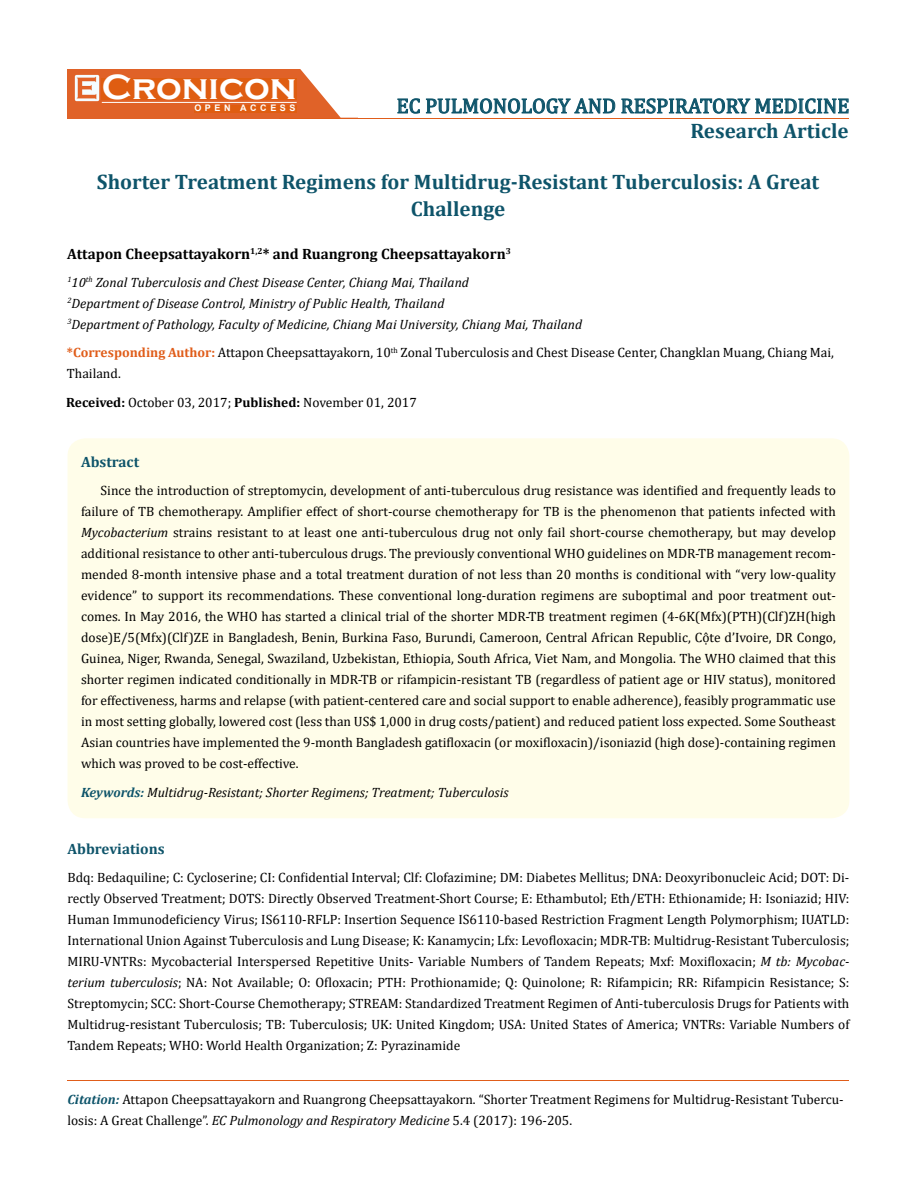
<style>
.page{position:relative;width:917px;height:1190px;background:#fff}
.page>*{position:absolute;margin:0;border:0;box-sizing:border-box;transform-origin:0 0}
.t1{font:700 36px "Copperplate Gothic";color:#fff}
.t2{font:700 21px/27px "Cambria";color:#0e546a;text-align:center}
.t3{font:21px "Cambria";color:#0e546a}
.t4{font:700 15px "Cambria";color:#000}
.t5{font:700 15px "Cambria";color:#0e546a}
.t6{font:13.5px/21px "Cambria";color:#000}
.t7{font:italic 13.5px/21px "Cambria";color:#000}
.t8{font:700 9px "Arial";letter-spacing:.4em;color:#fff}
.s1{font-weight:700;color:#e05d1a}
.s2{font-weight:700}
.s3{font-style:italic}
.s4{font-weight:700;color:#0e546a}
.s5{font-weight:700;font-style:italic;color:#0e546a}
</style>
<div class="page">
<div style="left:67px;top:70px;width:290px;height:49px;background:#e06228"></div>
<svg style="left:300px;top:69px;width:58px;height:49px"></svg>
<img style="left:75px;top:75px;width:24px;height:26px">
<div style="left:102px;top:79px;width:195px;height:21px;background:#df5d11"></div>
<div style="left:194px;top:105px;width:103px;height:7px;background:#df5d11"></div>
<svg style="left:397px;top:98px;width:218px;height:16px"></svg>
<svg style="left:621px;top:98px;width:228px;height:16px"></svg>
<hr style="left:102px;top:102px;width:194px;height:1px;background:#fff">
<hr style="left:279px;top:118px;width:569px;height:1px;background:#e05d1a">
<hr style="left:67px;top:1080px;width:782px;height:1px;background:#e05d1a">
<div style="left:67px;top:438px;width:782px;height:380px;background:#fffde9;border-radius:18px"></div>
<h1 class="t1" style="left:102px;top:68px;width:196px">Cronicon</h1>
<p class="t8" style="left:194px;top:102px;width:103px">OPEN ACCESS</p>
<h2 class="t3" style="left:396px;top:93px;width:454px">EC PULMONOLOGY AND RESPIRATORY MEDICINE</h2>
<h2 class="t2" style="left:690px;top:116px;width:160px">Research Article</h2>
<h2 class="t2" style="left:97px;top:167px;width:723px">Shorter Treatment Regimens for Multidrug-Resistant Tuberculosis: A Great<br>Challenge</h2>
<p class="t4" style="left:67px;top:243px;width:445px">Attapon Cheepsattayakorn<sup>1,2</sup>* and Ruangrong Cheepsattayakorn<sup>3</sup></p>
<p class="t7" style="left:67px;top:271px;width:516px"><sup>1</sup>10<sup>th</sup> Zonal Tuberculosis and Chest Disease Center, Chiang Mai, Thailand<br><sup>2</sup>Department of Disease Control, Ministry of Public Health, Thailand<br><sup>3</sup>Department of Pathology, Faculty of Medicine, Chiang Mai University, Chiang Mai, Thailand</p>
<p class="t6" style="left:67px;top:342px;width:768px"><span class="s1">*Corresponding Author:</span> Attapon Cheepsattayakorn, 10<sup>th</sup> Zonal Tuberculosis and Chest Disease Center, Changklan Muang, Chiang Mai,<br>Thailand.</p>
<p class="t6" style="left:66px;top:392px;width:352px"><span class="s2">Received:</span> October 03, 2017; <span class="s2">Published:</span> November 01, 2017</p>
<p class="t5" style="left:81px;top:452px;width:60px">Abstract</p>
<p class="t6" style="left:81px;top:479px;width:756px;text-align:justify;text-indent:19px">Since the introduction of streptomycin, development of anti-tuberculous drug resistance was identified and frequently leads to failure of TB chemotherapy. Amplifier effect of short-course chemotherapy for TB is the phenomenon that patients infected with <span class="s3">Mycobacterium</span> strains resistant to at least one anti-tuberculous drug not only fail short-course chemotherapy, but may develop additional resistance to other anti-tuberculous drugs. The previously conventional WHO guidelines on MDR-TB management recom&shy;mended 8-month intensive phase and a total treatment duration of not less than 20 months is conditional with “very low-quality evidence” to support its recommendations. These conventional long-duration regimens are suboptimal and poor treatment out&shy;comes. In May 2016, the WHO has started a clinical trial of the shorter MDR-TB treatment regimen (4-6K(Mfx)(PTH)(Clf)ZH(high dose)E/5(Mfx)(Clf)ZE in Bangladesh, Benin, Burkina Faso, Burundi, Cameroon, Central African Republic, Cộte d’Ivoire, DR Congo, Guinea, Niger, Rwanda, Senegal, Swaziland, Uzbekistan, Ethiopia, South Africa, Viet Nam, and Mongolia. The WHO claimed that this shorter regimen indicated conditionally in MDR-TB or rifampicin-resistant TB (regardless of patient age or HIV status), monitored for effectiveness, harms and relapse (with patient-centered care and social support to enable adherence), feasibly programmatic use in most setting globally, lowered cost (less than US$ 1,000 in drug costs/patient) and reduced patient loss expected. Some Southeast Asian countries have implemented the 9-month Bangladesh gatifloxacin (or moxifloxacin)/isoniazid (high dose)-containing regimen which was proved to be cost-effective.</p>
<p class="t7" style="left:81px;top:781px;width:429px"><span class="s4">Keywords:</span> Multidrug-Resistant; Shorter Regimens; Treatment; Tuberculosis</p>
<p class="t5" style="left:67px;top:838px;width:99px">Abbreviations</p>
<p class="t6" style="left:67px;top:866px;width:783px;text-align:justify">Bdq: Bedaquiline; C: Cycloserine; CI: Confidential Interval; Clf: Clofazimine; DM: Diabetes Mellitus; DNA: Deoxyribonucleic Acid; DOT: Di&shy;rectly Observed Treatment; DOTS: Directly Observed Treatment-Short Course; E: Ethambutol; Eth/ETH: Ethionamide; H: Isoniazid; HIV:<br>Human Immunodeficiency Virus; IS6110-RFLP: Insertion Sequence IS6110-based Restriction Fragment Length Polymorphism; IUATLD:<br>International Union Against Tuberculosis and Lung Disease; K: Kanamycin; Lfx: Levofloxacin; MDR-TB: Multidrug-Resistant Tuberculosis; MIRU-VNTRs: Mycobacterial Interspersed Repetitive Units- Variable Numbers of Tandem Repeats; Mxf: Moxifloxacin; <span class="s3">M tb: Mycobac&shy;terium tuberculosis</span>; NA: Not Available; O: Ofloxacin; PTH: Prothionamide; Q: Quinolone; R: Rifampicin; RR: Rifampicin Resistance; S:<br>Streptomycin; SCC: Short-Course Chemotherapy; STREAM: Standardized Treatment Regimen of Anti-tuberculosis Drugs for Patients with Multidrug-resistant Tuberculosis; TB: Tuberculosis; UK: United Kingdom; USA: United States of America; VNTRs: Variable Numbers of Tandem Repeats; WHO: World Health Organization; Z: Pyrazinamide</p>
<p class="t6" style="left:67px;top:1088px;width:777px"><span class="s5">Citation:</span> Attapon Cheepsattayakorn and Ruangrong Cheepsattayakorn. “Shorter Treatment Regimens for Multidrug-Resistant Tubercu&shy;losis: A Great Challenge”. <span class="s3">EC Pulmonology and Respiratory Medicine</span> 5.4 (2017): 196-205.</p>
</div>
